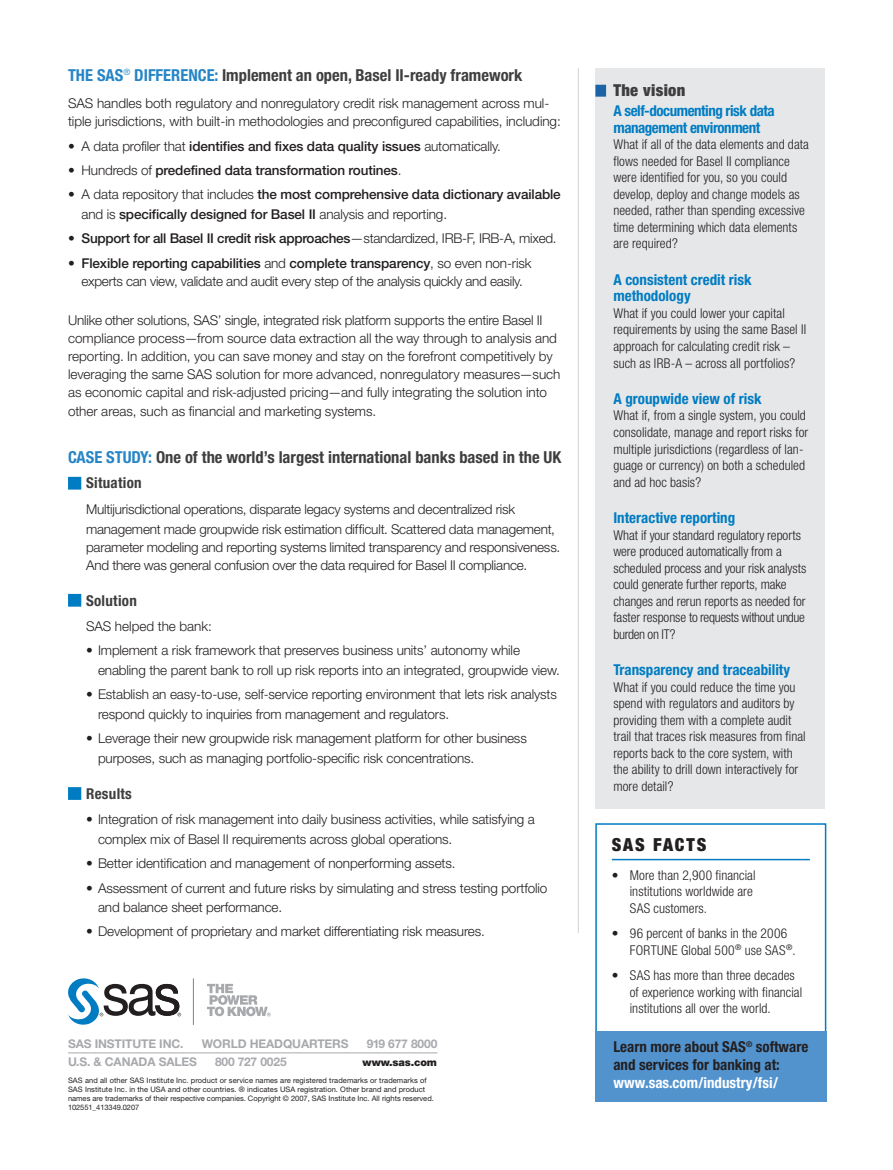
<style>
.page{position:relative;width:893px;height:1170px;background:#fff}
.page>*{position:absolute;margin:0;border:0;box-sizing:border-box;transform-origin:0 0}
.sidebar_SAS_FACTS{font:900 condensed 18px "Helvetica Neue";letter-spacing:.1em;color:#231f20}
.Subhd_1__Body-Caps{font:700 condensed 16.5px "Helvetica Neue";color:#3e3e3f}
.Sidebar_Subhd_1__Blu{font:900 condensed 16.5px "Helvetica Neue";letter-spacing:.02em;color:#3e3e3f}
.Sidebar_Subhd_2__Blu{font:700 condensed 15px/16.5px "Helvetica Neue";color:#007cc2}
.Sidebar_Subhd_2__Blu-2{font:700 condensed 15px/18px "Helvetica Neue";color:#231f20}
.Sidebar_Subhd_2__Blu-3{font:700 condensed 15px/16.5px "Helvetica Neue";letter-spacing:-.03em;color:#007cc2}
.Headline__Page_1{font:700 condensed 15px "Helvetica Neue";color:#fff}
.Subhd_2__Body-Blue{font:700 condensed 15px "Helvetica Neue";letter-spacing:.02em;color:#3e3e3f}
.Sidebar_body_text{font:300 condensed 13.5px/16.5px "Helvetica Neue";letter-spacing:.005em;color:#231f20}
.Bullet_list_indent{font:300 13.5px/19.5px "Helvetica Neue";letter-spacing:-.01em;color:#231f20}
.Body{font:300 13.5px/18px "Helvetica Neue";color:#231f20}
.Bullet_lists__Body{font:500 13.5px/19.5px "Helvetica Neue";letter-spacing:-.01em;color:#231f20}
.Body__12ptIndent{font:300 13.5px/19.5px "Helvetica Neue";letter-spacing:-.015em;color:#231f20}
.Sidebar_SAS_FACTS_bu{font:300 condensed 13.5px/16.5px "Helvetica Neue";letter-spacing:.005em;color:#231f20}
.Body_before_bullet{font:300 13.5px/18px "Helvetica Neue";letter-spacing:-.005em;color:#231f20}
.Bullet_lists__last_b{font:300 13.5px/18px "Helvetica Neue";letter-spacing:-.02em;color:#231f20;text-align:center}
.Bullet_list_indent_L{font:300 13.5px/19.5px "Helvetica Neue";letter-spacing:-.01em;color:#231f20}
.t1{font:700 12px "Helvetica Neue";letter-spacing:-.01em;color:#a8a9ad}
.t2{font:900 10.5px "Helvetica Neue";letter-spacing:-.01em;color:#231f20}
.t3{font:7.5px/9px "Helvetica Neue";letter-spacing:.01em;color:#231f20}
.s1{color:#2585c6}
.s2{font-weight:300}
.s3{font-weight:500}
</style>
<div class="page">
<hr style="left:578px;top:68px;width:1px;height:865px;background:#d1d2d4">
<div style="left:595px;top:68px;width:230px;height:740px;background:#e6e7e9"></div>
<div style="left:595px;top:85px;width:11px;height:12px;background:#1d64a6"></div>
<div style="left:68px;top:477px;width:13px;height:12px;background:#007cc2"></div>
<div style="left:68px;top:594px;width:13px;height:12px;background:#007cc2"></div>
<div style="left:68px;top:787px;width:13px;height:12px;background:#007cc2"></div>
<hr style="left:612px;top:858px;width:198px;height:2px;background:#007cc2">
<div style="left:595px;top:823px;width:231px;height:232px;border:2px solid #007cc2"></div>
<div style="left:595px;top:1030px;width:231px;height:71px;background:#5293ce"></div>
<hr style="left:68px;top:1052px;width:369px;height:1px;background:#a8a9ad">
<hr style="left:193px;top:978px;width:1px;height:46px;background:#808285">
<svg style="left:68px;top:978px;width:113px;height:47px"></svg>
<svg style="left:207px;top:983px;width:64px;height:33px"></svg>
<p class="Subhd_1__Body-Caps" style="left:68px;top:65px;width:456px"><span class="s1">THE SAS</span><sup>®</sup> <span class="s1">DIFFERENCE:</span> Implement an open, Basel II-ready framework</p>
<p class="Body_before_bullet" style="left:68px;top:94px;width:494px">SAS handles both regulatory and nonregulatory credit risk management across mul&shy;tiple jurisdictions, with built-in methodologies and preconfigured capabilities, including:</p>
<p class="Bullet_lists__Body" style="left:68px;top:136px;width:434px"><span class="s2">• A data profiler that</span> identifies and fixes data quality issues <span class="s2">automatically.</span></p>
<p class="Bullet_lists__Body" style="left:68px;top:160px;width:335px"><span class="s2">• Hundreds of</span> predefined data transformation routines<span class="s2">.</span></p>
<p class="Bullet_lists__Body" style="left:82px;top:185px;width:481px;text-indent:-14px"><span class="s2">• A data repository that includes</span> the most comprehensive data dictionary available <span class="s2">and is</span> specifically designed for Basel II <span class="s2">analysis and reporting.</span></p>
<p class="Bullet_lists__Body" style="left:68px;top:228px;width:490px"><span class="s2">•</span> Support for all Basel II credit risk approaches<span class="s2">—standardized, IRB-F, IRB-A, mixed.</span></p>
<p class="Bullet_lists__last_b" style="left:68px;top:253px;width:465px">• <span class="s3">Flexible reporting capabilities</span> and <span class="s3">complete transparency</span>, so even non-risk experts can view, validate and audit every step of the analysis quickly and easily.</p>
<p class="Body" style="left:68px;top:310px;width:494px">Unlike other solutions, SAS’ single, integrated risk platform supports the entire Basel II compliance process—from source data extraction all the way through to analysis and reporting. In addition, you can save money and stay on the forefront competitively by leveraging the same SAS solution for more advanced, nonregulatory measures—such as economic capital and risk-adjusted pricing—and fully integrating the solution into</p>
<p class="Body" style="left:68px;top:402px;width:310px">other areas, such as financial and marketing systems.</p>
<p class="Subhd_1__Body-Caps" style="left:68px;top:447px;width:495px"><span class="s1">CASE STUDY:</span> One of the world’s largest international banks based in the UK</p>
<p class="Subhd_2__Body-Blue" style="left:86px;top:474px;width:57px">Situation</p>
<p class="Body__12ptIndent" style="left:86px;top:499px;width:470px">Multijurisdictional operations, disparate legacy systems and decentralized risk management made groupwide risk estimation difficult. Scattered data management,</p>
<p class="Body__12ptIndent" style="left:86px;top:537px;width:476px;line-height:18px">parameter modeling and reporting systems limited transparency and responsiveness.<br>And there was general confusion over the data required for Basel II compliance.</p>
<p class="Subhd_2__Body-Blue" style="left:86px;top:591px;width:52px">Solution</p>
<p class="Body_before_bullet" style="left:86px;top:617px;width:127px">SAS helped the bank:</p>
<p class="Bullet_list_indent" style="left:98px;top:640px;width:463px;text-indent:-12px">• Implement a risk framework that preserves business units’ autonomy while enabling the parent bank to roll up risk reports into an integrated, groupwide view.</p>
<p class="Bullet_list_indent" style="left:98px;top:684px;width:460px;text-indent:-12px">• Establish an easy-to-use, self-service reporting environment that lets risk analysts respond quickly to inquiries from management and regulators.</p>
<p class="Bullet_list_indent_L" style="left:98px;top:728px;width:430px;text-indent:-12px">• Leverage their new groupwide risk management platform for other business purposes, such as managing portfolio-specific risk concentrations.</p>
<p class="Subhd_2__Body-Blue" style="left:86px;top:784px;width:47px">Results</p>
<p class="Bullet_list_indent" style="left:98px;top:809px;width:438px;text-indent:-12px">• Integration of risk management into daily business activities, while satisfying a complex mix of Basel II requirements across global operations.</p>
<p class="Bullet_list_indent" style="left:86px;top:853px;width:371px">• Better identification and management of nonperforming assets.</p>
<p class="Bullet_list_indent" style="left:98px;top:877px;width:451px;text-indent:-12px">• Assessment of current and future risks by simulating and stress testing portfolio and balance sheet performance.</p>
<p class="Bullet_list_indent" style="left:86px;top:921px;width:400px">• Development of proprietary and market differentiating risk measures.</p>
<p class="t1" style="left:68px;top:1036px;width:117px">SAS INSTITUTE INC.</p>
<p class="t1" style="left:202px;top:1036px;width:148px">WORLD HEADQUARTERS</p>
<p class="t1" style="left:367px;top:1036px;width:72px">919 677 8000</p>
<p class="t1" style="left:68px;top:1054px;width:130px">U.S. &amp; CANADA SALES</p>
<p class="t1" style="left:215px;top:1054px;width:73px">800 727 0025</p>
<p class="t2" style="left:363px;top:1055px;width:76px">www.sas.com</p>
<p class="t3" style="left:68px;top:1075px;width:367px">SAS and all other SAS Institute Inc. product or service names are registered trademarks or trademarks of SAS Institute Inc. in the USA and other countries. ® indicates USA registration. Other brand and product names are trademarks of their respective companies. Copyright © 2007, SAS Institute Inc. All rights reserved.<br>102551_413349.0207</p>
<p class="Sidebar_Subhd_1__Blu" style="left:613px;top:80px;width:74px">The vision</p>
<p class="Sidebar_Subhd_2__Blu-3" style="left:613px;top:103px;width:163px">A self-documenting risk data management environment</p>
<p class="Sidebar_body_text" style="left:613px;top:136px;width:197px">What if all of the data elements and data flows needed for Basel II compliance were identified for you, so you could develop, deploy and change models as needed, rather than spending excessive time determining which data elements are required?</p>
<p class="Sidebar_Subhd_2__Blu" style="left:613px;top:271px;width:140px">A consistent credit risk methodology</p>
<p class="Sidebar_body_text" style="left:613px;top:305px;width:194px">What if you could lower your capital requirements by using the same Basel II approach for calculating credit risk – such as IRB-A – across all portfolios?</p>
<p class="Sidebar_Subhd_2__Blu" style="left:613px;top:390px;width:150px">A groupwide view of risk</p>
<p class="Sidebar_body_text" style="left:613px;top:407px;width:196px">What if, from a single system, you could consolidate, manage and report risks for multiple jurisdictions (regardless of lan&shy;guage or currency) on both a scheduled and ad hoc basis?</p>
<p class="Sidebar_Subhd_2__Blu" style="left:613px;top:509px;width:123px">Interactive reporting</p>
<p class="Sidebar_body_text" style="left:613px;top:526px;width:194px">What if your standard regulatory reports were produced automatically from a scheduled process and your risk analysts could generate further reports, make changes and rerun reports as needed for faster response to requests without undue burden on IT?</p>
<p class="Sidebar_Subhd_2__Blu" style="left:613px;top:661px;width:178px">Transparency and traceability</p>
<p class="Sidebar_body_text" style="left:613px;top:678px;width:194px">What if you could reduce the time you spend with regulators and auditors by providing them with a complete audit trail that traces risk measures from final reports back to the core system, with the ability to drill down interactively for more detail?</p>
<p class="sidebar_SAS_FACTS" style="left:612px;top:833px;width:96px">SAS FACTS</p>
<p class="Sidebar_SAS_FACTS_bu" style="left:630px;top:866px;width:127px;text-indent:-18px">• More than 2,900 financial institutions worldwide are<br>SAS customers.</p>
<p class="Sidebar_SAS_FACTS_bu" style="left:630px;top:925px;width:167px;text-indent:-18px">• 96 percent of banks in the 2006<br>FORTUNE Global 500<sup>®</sup> use SAS<sup>®</sup>.</p>
<p class="Sidebar_SAS_FACTS_bu" style="left:630px;top:967px;width:174px;text-indent:-18px">• SAS has more than three decades of experience working with financial institutions all over the world.</p>
<p class="Sidebar_Subhd_2__Blu-2" style="left:613px;top:1036px;width:197px">Learn more about SAS<sup>®</sup> software and services for banking at:</p>
<p class="Headline__Page_1" style="left:613px;top:1073px;width:166px">www.sas.com/industry/fsi/</p>
</div>
